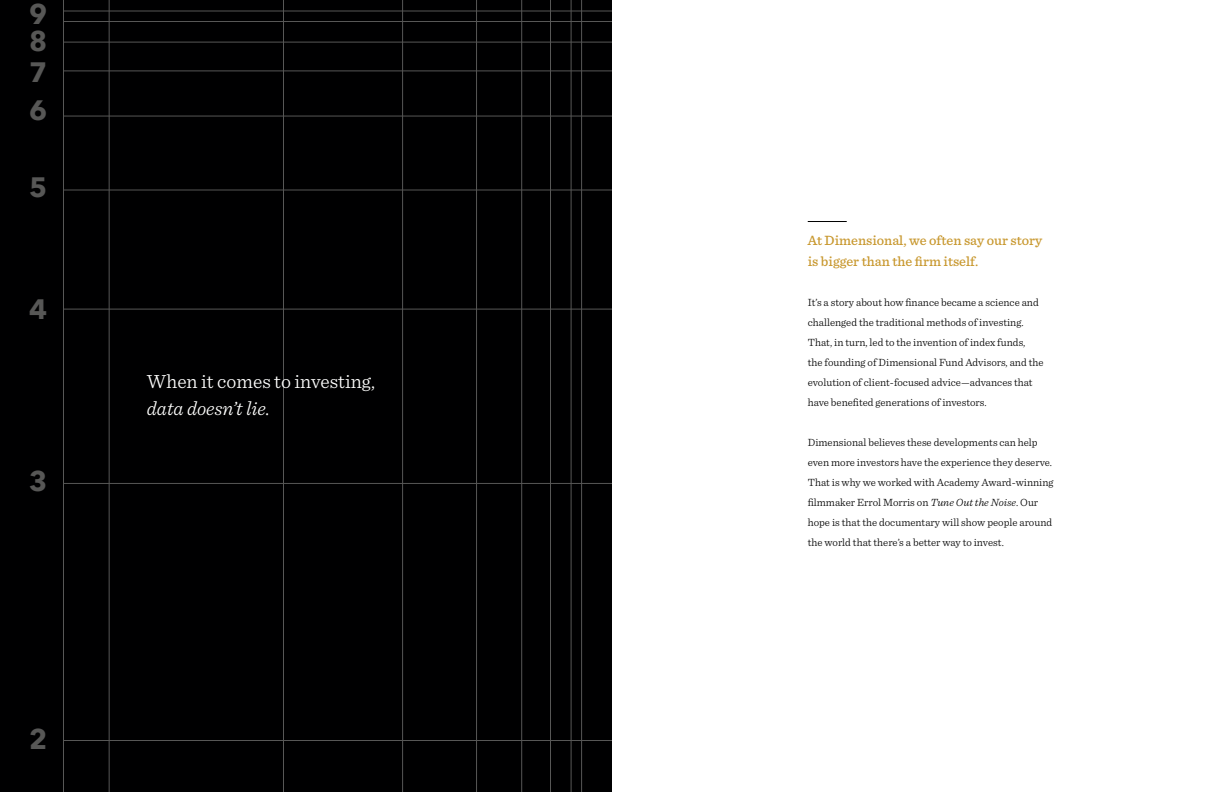
<style>
.page{position:relative;width:1224px;height:792px;background:#fff}
.page>*{position:absolute;margin:0;border:0;box-sizing:border-box;transform-origin:0 0}
.t1{font:700 28px "Avenir Next";color:#575756}
.t2{font:300 20px/27.6px "Sentinel";color:#fff}
.t3{font:500 14px/21px "Sentinel";color:#c8982f}
.t4{font:300 11px/20px "Sentinel";color:#000001}
.s1{font-style:italic}
</style>
<div class="page">
<div style="left:0;top:0;width:612px;height:792px;background:#000001"></div>
<hr style="left:63px;top:10px;width:549px;height:2px;background:#575756">
<hr style="left:581px;top:0;width:1px;height:792px;background:#575756">
<hr style="left:63px;top:21px;width:549px;height:1px;background:#575756">
<hr style="left:571px;top:0;width:1px;height:792px;background:#575756">
<hr style="left:63px;top:42px;width:549px;height:1px;background:#575756">
<hr style="left:550px;top:0;width:1px;height:792px;background:#575756">
<hr style="left:63px;top:70px;width:549px;height:1px;background:#575756">
<hr style="left:521px;top:0;width:1px;height:792px;background:#575756">
<hr style="left:63px;top:116px;width:549px;height:1px;background:#575756">
<hr style="left:476px;top:0;width:1px;height:792px;background:#575756">
<hr style="left:63px;top:190px;width:549px;height:1px;background:#575756">
<hr style="left:402px;top:0;width:1px;height:792px;background:#575756">
<hr style="left:63px;top:309px;width:549px;height:1px;background:#575756">
<hr style="left:283px;top:0;width:1px;height:792px;background:#575756">
<hr style="left:63px;top:483px;width:549px;height:1px;background:#575756">
<hr style="left:109px;top:0;width:1px;height:792px;background:#575756">
<hr style="left:63px;top:740px;width:549px;height:1px;background:#575756">
<hr style="left:63px;top:0;width:1px;height:792px;background:#575756">
<hr style="left:808px;top:221px;width:39px;height:1px;background:#000001">
<p class="t1" style="left:29px;top:-10px;width:20px">9</p>
<p class="t1" style="left:29px;top:48px;width:20px">7</p>
<p class="t1" style="left:29px;top:86px;width:20px">6</p>
<p class="t1" style="left:29px;top:17px;width:20px">8</p>
<p class="t1" style="left:29px;top:163px;width:20px">5</p>
<p class="t1" style="left:29px;top:285px;width:20px">4</p>
<p class="t1" style="left:29px;top:457px;width:20px">3</p>
<p class="t1" style="left:29px;top:715px;width:20px">2</p>
<p class="t2" style="left:147px;top:366px;width:230px">When it comes to investing, <span class="s1">data doesn’t lie.</span></p>
<p class="t3" style="left:808px;top:229px;width:236px">At Dimensional, we often say our story is bigger than the firm itself.</p>
<p class="t4" style="left:808px;top:291px;width:237px">It’s a story about how finance became a science and challenged the traditional methods of investing.<br>That, in turn, led to the invention of index funds,<br>the founding of Dimensional Fund Advisors, and the evolution of client-focused advice—advances that have benefited generations of investors.</p>
<p class="t4" style="left:808px;top:431px;width:247px">Dimensional believes these developments can help even more investors have the experience they deserve.<br>That is why we worked with Academy Award-winning filmmaker Errol Morris on <span class="s1">Tune Out the Noise</span>. Our hope is that the documentary will show people around the world that there’s a better way to invest.</p>
</div>
